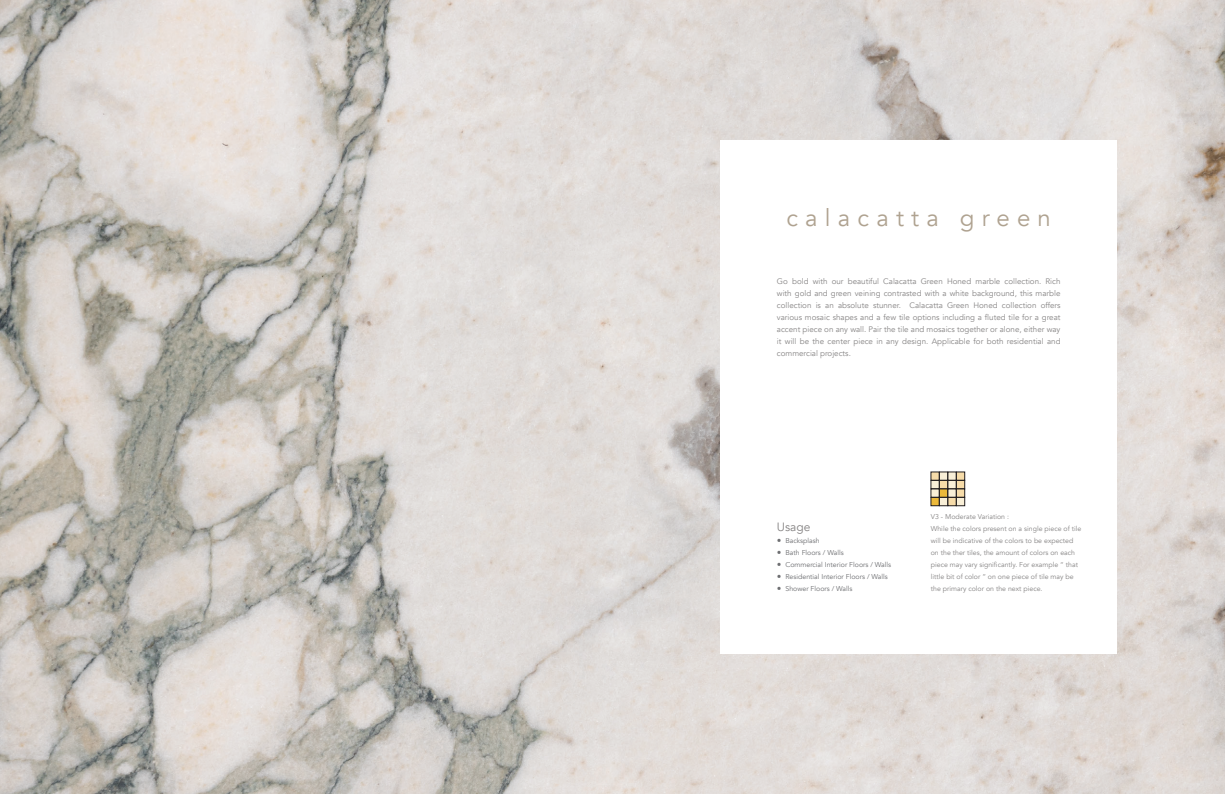
<style>
.page{position:relative;width:1225px;height:794px;background:#fff}
.page>*{position:absolute;margin:0;border:0;box-sizing:border-box;transform-origin:0 0}
.t1{font:24px "Avenir";letter-spacing:.3em;color:#afa290}
.t2{font:12px "Avenir";color:#858383}
.t3{font:8px/12px "Avenir";color:#858383;text-align:justify}
.t4{font:7px/12px "Avenir";color:#858383}
.t5{font:7px "Avenir";color:#6c6d70}
.s1{font-family:"Minion Pro";font-size:12px}
</style>
<div class="page">
<img style="left:0;top:0;width:1225px;height:794px">
<div style="left:720px;top:140px;width:397px;height:514px;background:#fff"></div>
<div style="left:931px;top:472px;width:8px;height:8px;background:#f7dca9"></div>
<div style="left:939px;top:472px;width:8px;height:8px;background:#f9efd7"></div>
<div style="left:939px;top:472px;width:9px;height:8px;border:1px solid #231f20"></div>
<div style="left:948px;top:472px;width:8px;height:8px;background:#f9efd7"></div>
<div style="left:947px;top:472px;width:9px;height:8px;border:1px solid #231f20"></div>
<div style="left:956px;top:472px;width:8px;height:8px;background:#f7dca9"></div>
<div style="left:956px;top:472px;width:9px;height:8px;border:1px solid #231f20"></div>
<div style="left:931px;top:480px;width:8px;height:9px;background:#f9efd7"></div>
<div style="left:930px;top:480px;width:9px;height:9px;border:1px solid #231f20"></div>
<div style="left:939px;top:480px;width:8px;height:9px;background:#f7dca9"></div>
<div style="left:939px;top:480px;width:9px;height:9px;border:1px solid #231f20"></div>
<div style="left:948px;top:480px;width:8px;height:9px;background:#f9efd7"></div>
<div style="left:947px;top:480px;width:9px;height:9px;border:1px solid #231f20"></div>
<div style="left:956px;top:480px;width:8px;height:9px;background:#f7dca9"></div>
<div style="left:956px;top:480px;width:9px;height:9px;border:1px solid #231f20"></div>
<div style="left:931px;top:489px;width:8px;height:8px;background:#f9efd7"></div>
<div style="left:939px;top:489px;width:8px;height:8px;background:#ecb93a"></div>
<div style="left:939px;top:489px;width:9px;height:8px;border:1px solid #231f20"></div>
<div style="left:948px;top:489px;width:8px;height:8px;background:#f9efd7"></div>
<div style="left:947px;top:489px;width:9px;height:8px;border:1px solid #231f20"></div>
<div style="left:956px;top:489px;width:8px;height:8px;background:#f7dca9"></div>
<div style="left:956px;top:489px;width:9px;height:8px;border:1px solid #231f20"></div>
<div style="left:931px;top:497px;width:8px;height:9px;background:#ecb93a"></div>
<div style="left:930px;top:497px;width:9px;height:9px;border:1px solid #231f20"></div>
<div style="left:939px;top:497px;width:8px;height:9px;background:#f9efd7"></div>
<div style="left:939px;top:497px;width:9px;height:9px;border:1px solid #231f20"></div>
<div style="left:948px;top:497px;width:8px;height:9px;background:#f7dca9"></div>
<div style="left:947px;top:497px;width:9px;height:9px;border:1px solid #231f20"></div>
<div style="left:956px;top:497px;width:8px;height:9px;background:#f9efd7"></div>
<div style="left:956px;top:497px;width:9px;height:9px;border:1px solid #231f20"></div>
<h1 class="t1" style="left:786px;top:203px;width:266px">calacatta green</h1>
<p class="t3" style="left:777px;top:275px;width:285px">Go bold with our beautiful Calacatta Green Honed marble collection. Rich with gold and green veining contrasted with a white background, this marble collection is an absolute stunner. Calacatta Green Honed collection offers various mosaic shapes and a few tile options including a fluted tile for a great accent piece on any wall. Pair the tile and mosaics together or alone, either way it will be the center piece in any design. Applicable for both residential and commercial projects.</p>
<h2 class="t2" style="left:777px;top:519px;width:35px">Usage</h2>
<p class="t5" style="left:777px;top:536px;width:44px"><span class="s1">•</span> Backsplash</p>
<p class="t5" style="left:777px;top:548px;width:68px"><span class="s1">•</span> Bath Floors / Walls</p>
<p class="t5" style="left:777px;top:560px;width:116px"><span class="s1">•</span> Commercial Interior Floors / Walls</p>
<p class="t5" style="left:777px;top:572px;width:112px"><span class="s1">•</span> Residential Interior Floors / Walls</p>
<p class="t5" style="left:777px;top:584px;width:77px"><span class="s1">•</span> Shower Floors / Walls</p>
<p class="t4" style="left:930px;top:510px;width:152px">V3 - Moderate Variation :<br>While the colors present on a single piece of tile will be indicative of the colors to be expected on the ther tiles, the amount of colors on each piece may vary significantly. For example “ that little bit of color ” on one piece of tile may be the primary color on the next piece.</p>
</div>
